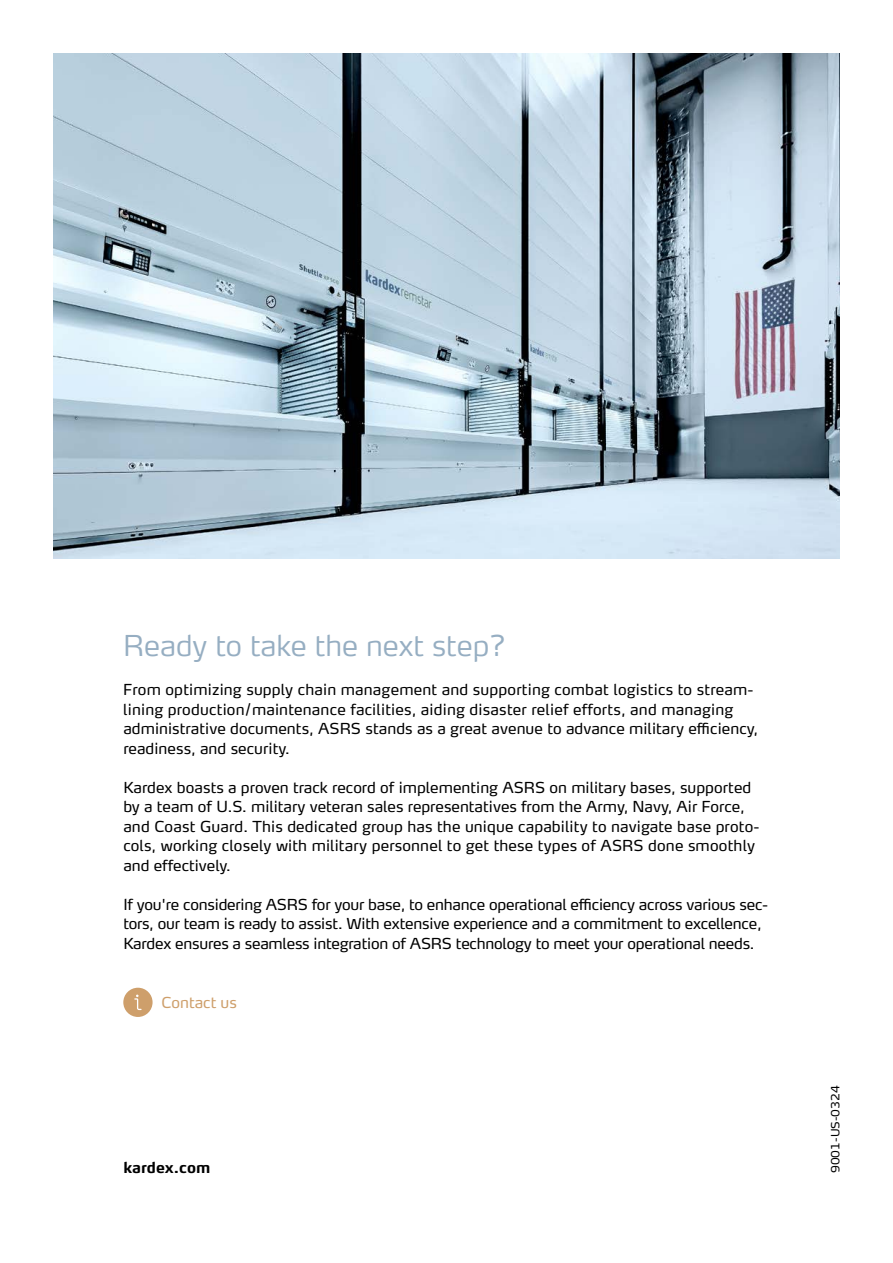
<style>
.page{position:relative;width:893px;height:1263px;background:#fff}
.page>*{position:absolute;margin:0;border:0;box-sizing:border-box;transform-origin:0 0}
.t1{font:300 28.5px "Max Pro";color:#96aec2}
.t2{font:15px/19.5px "Max Pro";letter-spacing:.005em;color:#000}
.t3{font:15px/19.5px "Max Pro";letter-spacing:-.015em;color:#000}
.t4{font:700 15px "Max Pro";color:#000}
.t5{font:15px "Max Pro";color:#ce9f6b}
.t6{font:11.25px "Max Pro";color:#000}
</style>
<div class="page">
<img style="left:54px;top:54px;width:785px;height:505px">
<div style="left:123px;top:988px;width:30px;height:29px;background:#ce9f6b;border-radius:50%"></div>
<svg style="left:134px;top:994px;width:8px;height:16px"></svg>
<h1 class="t1" style="left:123px;top:622px;width:384px">Ready to take the next step?</h1>
<p class="t2" style="left:123px;top:678px;width:636px">From optimizing supply chain management and supporting combat logistics to stream&shy;lining production/maintenance facilities, aiding disaster relief efforts, and managing administrative documents, ASRS stands as a great avenue to advance military efficiency, readiness, and security.</p>
<p class="t2" style="left:123px;top:776px;width:638px">Kardex boasts a proven track record of implementing ASRS on military bases, supported by a team of U.S. military veteran sales representatives from the Army, Navy, Air Force, and Coast Guard. This dedicated group has the unique capability to navigate base proto&shy;cols, working closely with military personnel to get these types of ASRS done smoothly and effectively.</p>
<p class="t3" style="left:123px;top:893px;width:646px">If you're considering ASRS for your base, to enhance operational efficiency across various sec&shy;tors, our team is ready to assist. With extensive experience and a commitment to excellence,<br>Kardex ensures a seamless integration of ASRS technology to meet your operational needs.</p>
<p class="t5" style="left:162px;top:990px;width:77px">Contact us</p>
<p class="t4" style="left:123px;top:1154px;width:88px">kardex.com</p>
<p class="t6" style="left:826px;top:1173px;width:89px;rotate:-90deg">9001-US-0324</p>
</div>
